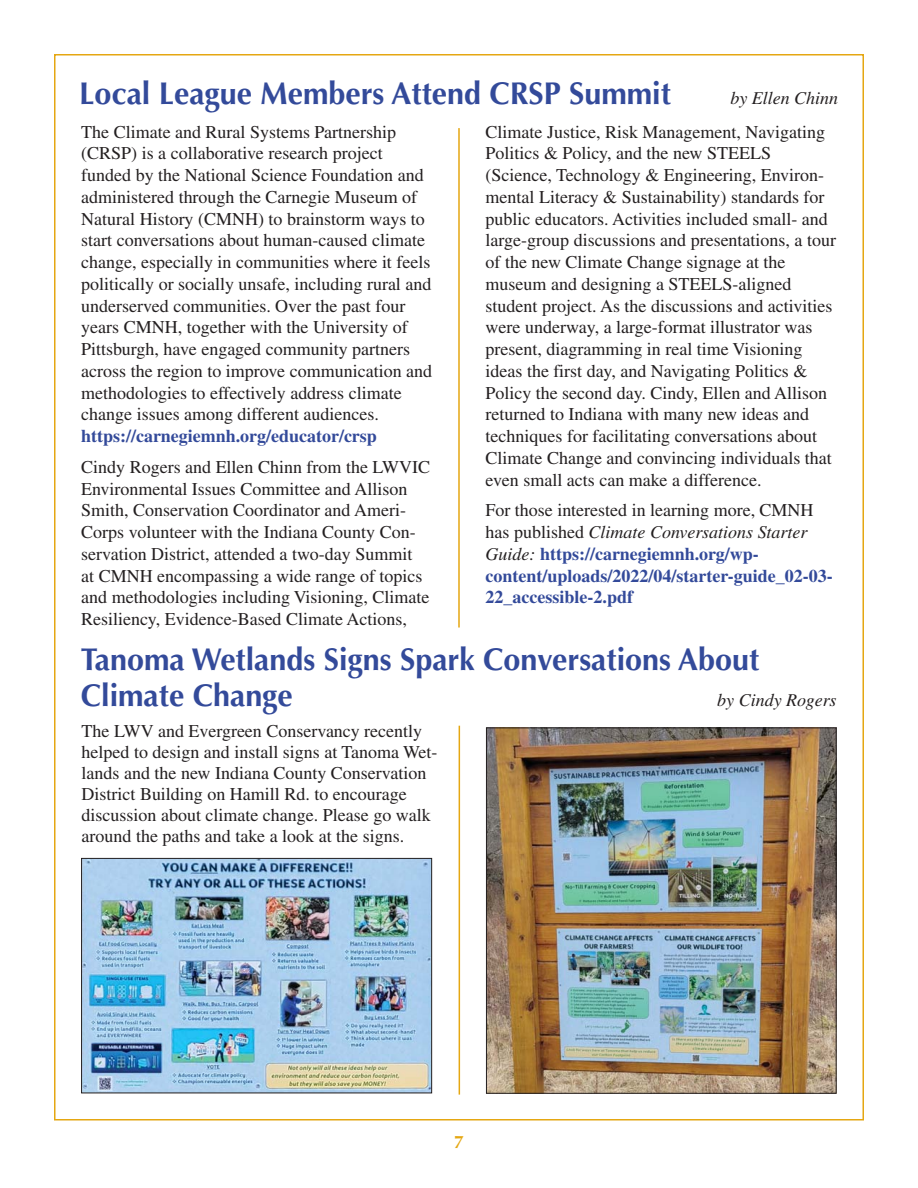
<style>
.page{position:relative;width:918px;height:1188px;background:#fff}
.page>*{position:absolute;margin:0;border:0;box-sizing:border-box;transform-origin:0 0}
.t1{font:700 31.5px/36px "Optima CE";color:#334a9a}
.t2{font:18px/21.8px "Times";color:#231f20}
.t3{font:700 18px/21.8px "Times";color:#334a9a}
.t4{font:italic 18px "Times";color:#231f20}
.t5{font:700 18px "Optima CE";color:#e5a712}
.s1{font-weight:400;color:#231f20}
.s2{font-weight:400;font-style:italic;color:#231f20}
</style>
<div class="page">
<hr style="left:458px;top:128px;width:2px;height:500px;background:#e5a712">
<img style="left:488px;top:730px;width:347px;height:362px">
<div style="left:486px;top:728px;width:351px;height:366px;border:1px solid #231f20"></div>
<img style="left:83px;top:860px;width:347px;height:231px">
<div style="left:81px;top:858px;width:351px;height:235px;border:1px solid #231f20"></div>
<hr style="left:459px;top:726px;width:1px;height:369px;background:#e5a712">
<h1 class="t1" style="left:79px;top:79px;width:593px">Local League Members Attend CRSP Summit</h1>
<p class="t4" style="left:730px;top:92px;width:109px">by Ellen Chinn</p>
<p class="t2" style="left:81px;top:122px;width:352px">The Climate and Rural Systems Partnership (CRSP) is a collaborative research project funded by the National Science Foundation and administered through the Carnegie Museum of Natural History (CMNH) to brainstorm ways to start conversations about human-caused climate change, especially in communities where it feels politically or socially unsafe, including rural and underserved communities. Over the past four years CMNH, together with the University of Pittsburgh, have engaged community partners across the region to improve communication and methodologies to effectively address climate change issues among different audiences.</p>
<p class="t3" style="left:81px;top:427px;width:297px">https://carnegiemnh.org/educator/crsp</p>
<p class="t2" style="left:81px;top:458px;width:350px">Cindy Rogers and Ellen Chinn from the LWVIC Environmental Issues Committee and Allison Smith, Conservation Coordinator and Ameri-Corps volunteer with the Indiana County Con&shy;servation District, attended a two-day Summit<br>at CMNH encompassing a wide range of topics and methodologies including Visioning, Climate Resiliency, Evidence-Based Climate Actions,</p>
<p class="t2" style="left:486px;top:122px;width:352px">Climate Justice, Risk Management, Navigating Politics &amp; Policy, and the new STEELS (Science, Technology &amp; Engineering, Environ&shy;mental Literacy &amp; Sustainability) standards for public educators. Activities included small- and large-group discussions and presentations, a tour of the new Climate Change signage at the museum and designing a STEELS-aligned student project. As the discussions and activities were underway, a large-format illustrator was present, diagramming in real time Visioning ideas the first day, and Navigating Politics &amp; Policy the second day. Cindy, Ellen and Allison returned to Indiana with many new ideas and techniques for facilitating conversations about Climate Change and convincing individuals that even small acts can make a difference.</p>
<p class="t3" style="left:486px;top:501px;width:349px"><span class="s1">For those interested in learning more, CMNH has published</span> <span class="s2">Climate Conversations Starter Guide:</span> https://carnegiemnh.org/wp&shy;content/uploads/2022/04/starter-guide_02-03- 22_accessible-2.pdf</p>
<h1 class="t1" style="left:81px;top:645px;width:680px">Tanoma Wetlands Signs Spark Conversations About<br>Climate Change</h1>
<p class="t4" style="left:717px;top:694px;width:121px">by Cindy Rogers</p>
<p class="t2" style="left:82px;top:722px;width:358px;line-height:21px">The LWV and Evergreen Conservancy recently helped to design and install signs at Tanoma Wet&shy;lands and the new Indiana County Conservation District Building on Hamill Rd. to encourage discussion about climate change. Please go walk around the paths and take a look at the signs.</p>
<p class="t5" style="left:454px;top:1134px;width:12px">7</p>
</div>
